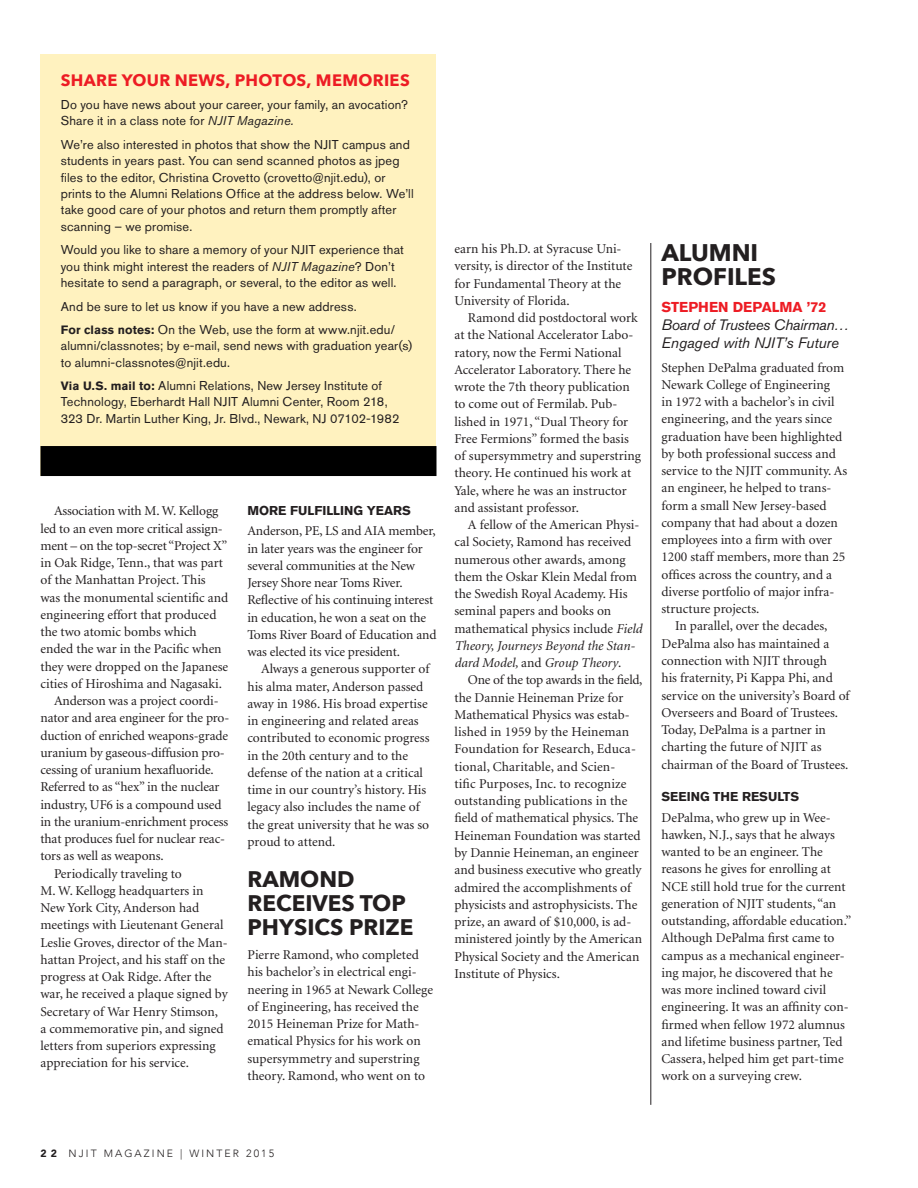
<style>
.page{position:relative;width:918px;height:1188px;background:#fff}
.page>*{position:absolute;margin:0;border:0;box-sizing:border-box;transform-origin:0 0}
.t1{font:700 24px/24px "Avenir Next";color:#231f20}
.t2{font:700 22.5px/24px "Avenir Next";color:#231f20}
.t3{font:700 16.5px "Avenir Next";letter-spacing:.02em;color:#ed1c24}
.t4{font:italic 15px/18px "Akzidenz Grotesk BQ";letter-spacing:-.02em;color:#231f20}
.t5{font:700 14.25px "Akzidenz Grotesk BQ";color:#ed1c24}
.t6{font:13.5px/17.2px "Minion";color:#231f20}
.t7{font:13.5px "Minion";letter-spacing:-.02em;color:#231f20}
.t8{font:12.75px/16.5px "Akzidenz Grotesk BQ";letter-spacing:.015em;color:#231f20}
.t9{font:700 12.75px "Akzidenz Grotesk BQ";color:#231f20}
.t10{font:300 10.5px "Avenir";letter-spacing:.2em;color:#231f20}
.s1{font-style:italic}
.s2{font-weight:700;font-size:12px}
.s3{font-weight:900}
</style>
<div class="page">
<div style="left:40px;top:55px;width:396px;height:421px;background:#fff2bf"></div>
<div style="left:40px;top:446px;width:396px;height:30px;background:#000"></div>
<hr style="left:651px;top:243px;width:1px;height:862px;background:#231f20">
<p class="t3" style="left:61px;top:65px;width:351px">SHARE YOUR NEWS, PHOTOS, MEMORIES</p>
<p class="t8" style="left:61px;top:96px;width:349px">Do you have news about your career, your family, an avocation?<br>Share it in a class note for <span class="s1">NJIT Magazine.</span></p>
<p class="t8" style="left:61px;top:136px;width:354px">We’re also interested in photos that show the NJIT campus and students in years past. You can send scanned photos as jpeg files to the editor, Christina Crovetto (crovetto@njit.edu), or prints to the Alumni Relations Office at the address below. We’ll take good care of your photos and return them promptly after scanning – we promise.</p>
<p class="t8" style="left:61px;top:241px;width:345px">Would you like to share a memory of your NJIT experience that you think might interest the readers of <span class="s1">NJIT Magazine</span>? Don’t hesitate to send a paragraph, or several, to the editor as well.</p>
<p class="t8" style="left:61px;top:294px;width:336px;line-height:23.2px">And be sure to let us know if you have a new address.<br><span class="s2">For class notes:</span> On the Web, use the form at www.njit.edu/</p>
<p class="t8" style="left:61px;top:337px;width:353px">alumni/classnotes; by e-mail, send news with graduation year(s) to alumni-classnotes@njit.edu.</p>
<p class="t8" style="left:61px;top:377px;width:340px"><span class="s2">Via U.S. mail to:</span> Alumni Relations, New Jersey Institute of<br>Technology, Eberhardt Hall NJIT Alumni Center, Room 218,<br>323 Dr. Martin Luther King, Jr. Blvd., Newark, NJ 07102-1982</p>
<p class="t6" style="left:54px;top:503px;width:166px">Association with M. W. Kellogg</p>
<p class="t6" style="left:40px;top:520px;width:184px">led to an even more critical assign-</p>
<p class="t7" style="left:40px;top:539px;width:188px">ment – on the top-secret “Project X”</p>
<p class="t6" style="left:40px;top:555px;width:184px">in Oak Ridge, Tenn., that was part</p>
<p class="t6" style="left:40px;top:572px;width:167px">of the Manhattan Project. This</p>
<p class="t6" style="left:40px;top:589px;width:189px">was the monumental scientific and</p>
<p class="t6" style="left:40px;top:606px;width:177px">engineering effort that produced</p>
<p class="t6" style="left:40px;top:624px;width:158px">the two atomic bombs which</p>
<p class="t6" style="left:40px;top:641px;width:183px">ended the war in the Pacific when</p>
<p class="t6" style="left:40px;top:658px;width:189px">they were dropped on the Japanese</p>
<p class="t6" style="left:40px;top:675px;width:183px">cities of Hiroshima and Nagasaki.</p>
<p class="t6" style="left:54px;top:693px;width:166px">Anderson was a project coordi-</p>
<p class="t6" style="left:40px;top:710px;width:190px">nator and area engineer for the pro-</p>
<p class="t6" style="left:40px;top:727px;width:189px">duction of enriched weapons-grade</p>
<p class="t6" style="left:40px;top:744px;width:186px">uranium by gaseous-diffusion pro-</p>
<p class="t6" style="left:40px;top:762px;width:175px">cessing of uranium hexafluoride.</p>
<p class="t6" style="left:40px;top:779px;width:181px">Referred to as “hex” in the nuclear</p>
<p class="t6" style="left:40px;top:796px;width:182px">industry, UF6 is a compound used</p>
<p class="t6" style="left:40px;top:813px;width:189px">in the uranium-enrichment process</p>
<p class="t6" style="left:40px;top:831px;width:186px">that produces fuel for nuclear reac-</p>
<p class="t6" style="left:40px;top:848px;width:125px">tors as well as weapons.</p>
<p class="t6" style="left:54px;top:865px;width:129px">Periodically traveling to</p>
<p class="t6" style="left:40px;top:882px;width:165px">M. W. Kellogg headquarters in</p>
<p class="t6" style="left:40px;top:900px;width:160px">New York City, Anderson had</p>
<p class="t6" style="left:40px;top:917px;width:184px">meetings with Lieutenant General</p>
<p class="t6" style="left:40px;top:934px;width:189px">Leslie Groves, director of the Man-</p>
<p class="t6" style="left:40px;top:951px;width:186px">hattan Project, and his staff on the</p>
<p class="t6" style="left:40px;top:969px;width:173px">progress at Oak Ridge. After the</p>
<p class="t6" style="left:40px;top:986px;width:189px">war, he received a plaque signed by</p>
<p class="t6" style="left:40px;top:1003px;width:179px">Secretary of War Henry Stimson,</p>
<p class="t6" style="left:40px;top:1020px;width:185px">a commemorative pin, and signed</p>
<p class="t6" style="left:40px;top:1038px;width:177px">letters from superiors expressing</p>
<p class="t6" style="left:40px;top:1055px;width:150px">appreciation for his service.</p>
<p class="t9" style="left:248px;top:503px;width:165px">MORE FULFILLING YEARS</p>
<p class="t6" style="left:248px;top:523px;width:191px">Anderson, PE, LS and AIA member, in later years was the engineer for several communities at the New<br>Jersey Shore near Toms River.<br>Reflective of his continuing interest in education, he won a seat on the<br>Toms River Board of Education and was elected its vice president.</p>
<p class="t6" style="left:248px;top:661px;width:184px;text-indent:14px">Always a generous supporter of his alma mater, Anderson passed away in 1986. His broad expertise in engineering and related areas contributed to economic progress in the 20th century and to the defense of the nation at a critical time in our country’s history. His legacy also includes the name of the great university that he was so proud to attend.</p>
<h2 class="t2" style="left:248px;top:867px;width:168px">RAMOND<br>RECEIVES TOP<br>PHYSICS PRIZE</h2>
<p class="t6" style="left:248px;top:947px;width:187px">Pierre Ramond, who completed his bachelor’s in electrical engi&shy;neering in 1965 at Newark College of Engineering, has received the<br>2015 Heineman Prize for Math&shy;ematical Physics for his work on supersymmetry and superstring theory. Ramond, who went on to</p>
<p class="t6" style="left:454px;top:241px;width:179px">earn his Ph.D. at Syracuse Uni&shy;versity, is director of the Institute for Fundamental Theory at the<br>University of Florida.</p>
<p class="t6" style="left:454px;top:310px;width:188px;text-indent:14px">Ramond did postdoctoral work at the National Accelerator Labo&shy;ratory, now the Fermi National<br>Accelerator Laboratory. There he wrote the 7th theory publication to come out of Fermilab. Pub&shy;lished in 1971, “Dual Theory for<br>Free Fermions” formed the basis of supersymmetry and superstring theory. He continued his work at<br>Yale, where he was an instructor and assistant professor.</p>
<p class="t6" style="left:454px;top:517px;width:189px;text-indent:14px">A fellow of the American Physi&shy;cal Society, Ramond has received numerous other awards, among them the Oskar Klein Medal from the Swedish Royal Academy. His seminal papers and books on mathematical physics include <span class="s1">Field<br>Theory, Journeys Beyond the Stan&shy;dard Model,</span> and <span class="s1">Group Theory</span>.</p>
<p class="t6" style="left:454px;top:672px;width:190px;text-indent:14px">One of the top awards in the field, the Dannie Heineman Prize for<br>Mathematical Physics was estab&shy;lished in 1959 by the Heineman<br>Foundation for Research, Educa&shy;tional, Charitable, and Scien-<br>tific Purposes, Inc. to recognize outstanding publications in the field of mathematical physics. The<br>Heineman Foundation was started by Dannie Heineman, an engineer and business executive who greatly admired the accomplishments of physicists and astrophysicists. The prize, an award of $10,000, is ad&shy;ministered jointly by the American<br>Physical Society and the American<br>Institute of Physics.</p>
<h1 class="t1" style="left:662px;top:240px;width:116px">ALUMNI<br>PROFILES</h1>
<p class="t5" style="left:662px;top:298px;width:166px">STEPHEN DEPALMA ’72</p>
<p class="t4" style="left:662px;top:315px;width:189px">Board of Trustees Chairman…<br>Engaged with NJIT’s Future</p>
<p class="t6" style="left:662px;top:359px;width:187px">Stephen DePalma graduated from<br>Newark College of Engineering<br>in 1972 with a bachelor’s in civil engineering, and the years since graduation have been highlighted by both professional success and service to the NJIT community. As an engineer, he helped to trans&shy;form a small New Jersey-based company that had about a dozen employees into a firm with over<br>1200 staff members, more than 25 offices across the country, and a diverse portfolio of major infra&shy;structure projects.</p>
<p class="t6" style="left:662px;top:618px;width:190px;text-indent:14px">In parallel, over the decades,<br>DePalma also has maintained a connection with NJIT through<br>his fraternity, Pi Kappa Phi, and service on the university’s Board of<br>Overseers and Board of Trustees.<br>Today, DePalma is a partner in charting the future of NJIT as chairman of the Board of Trustees.</p>
<p class="t9" style="left:662px;top:790px;width:139px">SEEING THE RESULTS</p>
<p class="t6" style="left:662px;top:809px;width:191px">DePalma, who grew up in Wee&shy;hawken, N.J., says that he always wanted to be an engineer. The reasons he gives for enrolling at<br>NCE still hold true for the current generation of NJIT students, “an outstanding, affordable education.”<br>Although DePalma first came to campus as a mechanical engineer&shy;ing major, he discovered that he was more inclined toward civil engineering. It was an affinity con&shy;firmed when fellow 1972 alumnus and lifetime business partner, Ted<br>Cassera, helped him get part-time work on a surveying crew.</p>
<p class="t10" style="left:40px;top:1147px;width:235px"><span class="s3">2 2</span> NJIT MAGAZINE | WINTER 2015</p>
</div>
